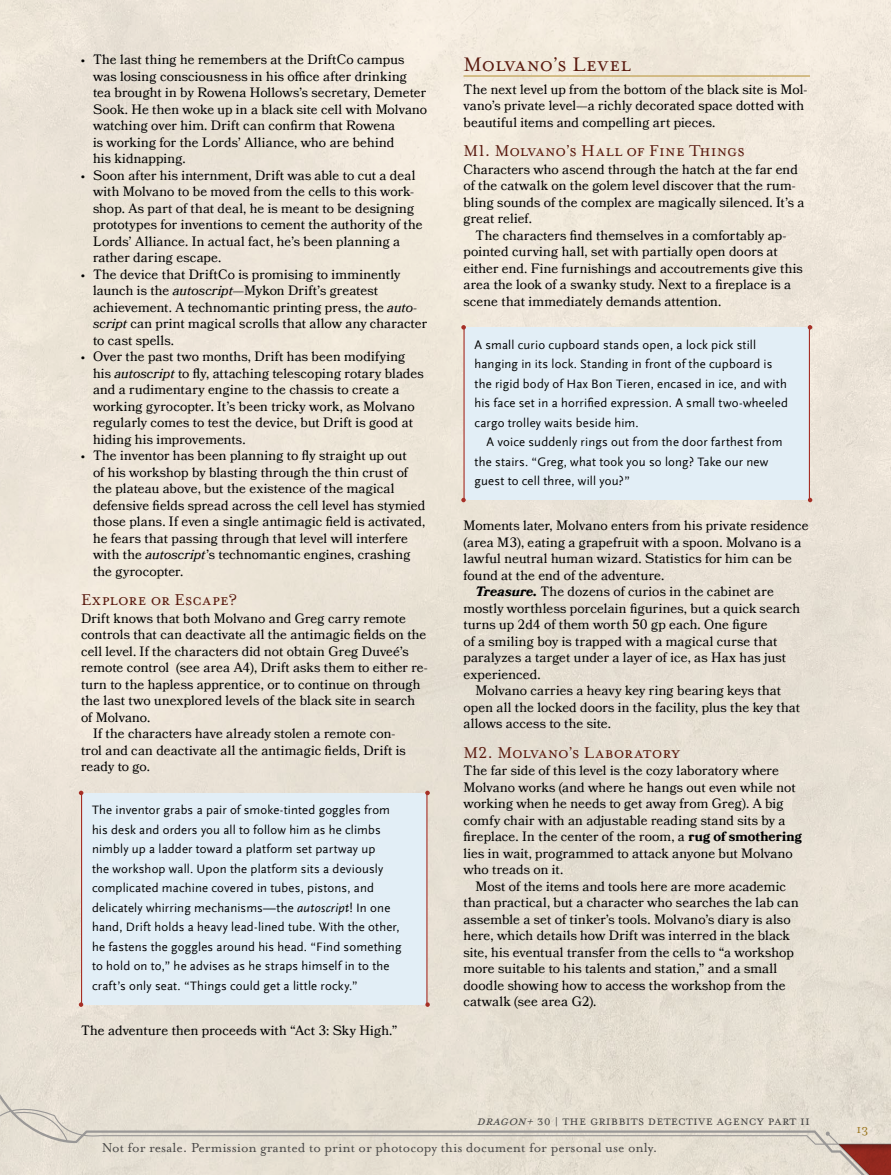
<style>
.page{position:relative;width:891px;height:1175px;background:#fff}
.page>*{position:absolute;margin:0;border:0;box-sizing:border-box;transform-origin:0 0}
.t1{font:22.5px "Mrs Eaves Small Caps";color:#58180d}
.t2{font:18px "Mrs Eaves Small Caps";letter-spacing:.01em;color:#58180d}
.t3{font:15px "Mrs Eaves Roman";color:#484746}
.t4{font:15px "Mrs Eaves All Small Caps";letter-spacing:.01em;color:#484746}
.t5{font:13.5px/16.5px "Bookmania";letter-spacing:.005em;color:#000}
.t6{font:13.5px "Mrs Eaves Roman";color:#9b751d}
.t7{font:12.75px/19.5px "Scala Sans Offc";letter-spacing:.015em;color:#000}
.s1{font-style:italic}
.s2{font-weight:700;font-style:italic}
.s3{font-weight:700}
</style>
<div class="page">
<div style="left:0;top:0;width:891px;height:1174px;background:#ebe3d7"></div>
<svg style="left:0;top:1094px;width:891px;height:80px"></svg>
<div style="left:825px;top:1134px;width:66px;height:40px;background:#000;opacity:.2"></div>
<div style="left:82px;top:793px;width:345px;height:212px;background:#e2eef6"></div>
<hr style="left:81px;top:793px;width:1px;height:212px;background:#a62f26">
<hr style="left:426px;top:793px;width:2px;height:212px;background:#a62f26">
<svg style="left:79px;top:790px;width:4px;height:5px"></svg>
<svg style="left:425px;top:790px;width:5px;height:5px"></svg>
<svg style="left:79px;top:1002px;width:4px;height:4px"></svg>
<svg style="left:425px;top:1002px;width:5px;height:4px"></svg>
<hr style="left:463px;top:75px;width:347px;height:2px;background:#c9ad6a">
<div style="left:464px;top:327px;width:345px;height:173px;background:#e2eef6"></div>
<hr style="left:463px;top:327px;width:2px;height:173px;background:#a62f26">
<hr style="left:809px;top:327px;width:1px;height:173px;background:#a62f26">
<svg style="left:461px;top:325px;width:5px;height:4px"></svg>
<svg style="left:808px;top:325px;width:4px;height:4px"></svg>
<svg style="left:461px;top:498px;width:5px;height:4px"></svg>
<svg style="left:808px;top:498px;width:4px;height:4px"></svg>
<p class="t5" style="left:93px;top:51px;width:336px;text-indent:-12px">• The last thing he remembers at the DriftCo campus was losing consciousness in his office after drinking tea brought in by Rowena Hollows’s secretary, Demeter Sook. He then woke up in a black site cell with Molvano watching over him. Drift can confirm that Rowena<br>is working for the Lords’ Alliance, who are behind<br>his kidnapping.</p>
<p class="t5" style="left:93px;top:167px;width:331px;text-indent:-12px">• Soon after his internment, Drift was able to cut a deal with Molvano to be moved from the cells to this work&shy;shop. As part of that deal, he is meant to be designing prototypes for inventions to cement the authority of the Lords’ Alliance. In actual fact, he’s been planning a rather daring escape.</p>
<p class="t5" style="left:93px;top:266px;width:336px;text-indent:-12px">• The device that DriftCo is promising to imminently launch is the <span class="s1">autoscript</span>—Mykon Drift’s greatest achievement. A technomantic printing press, the <span class="s1">auto&shy;script</span> can print magical scrolls that allow any character to cast spells.</p>
<p class="t5" style="left:93px;top:348px;width:332px;text-indent:-12px">• Over the past two months, Drift has been modifying his <span class="s1">autoscript</span> to fly, attaching telescoping rotary blades and a rudimentary engine to the chassis to create a working gyrocopter. It’s been tricky work, as Molvano regularly comes to test the device, but Drift is good at hiding his improvements.</p>
<p class="t5" style="left:93px;top:447px;width:334px;text-indent:-12px">• The inventor has been planning to fly straight up out<br>of his workshop by blasting through the thin crust of the plateau above, but the existence of the magical defensive fields spread across the cell level has stymied those plans. If even a single antimagic field is activated, he fears that passing through that level will interfere with the <span class="s1">autoscript</span>’s technomantic engines, crashing the gyrocopter.</p>
<h2 class="t2" style="left:81px;top:590px;width:158px">Explore or Escape?</h2>
<p class="t5" style="left:81px;top:610px;width:326px">Drift knows that both Molvano and Greg carry remote</p>
<p class="t5" style="left:81px;top:626px;width:347px">controls that can deactivate all the antimagic fields on the</p>
<p class="t5" style="left:81px;top:643px;width:329px">cell level. If the characters did not obtain Greg Duveé’s</p>
<p class="t5" style="left:81px;top:659px;width:348px">remote control (see area A4), Drift asks them to either re-</p>
<p class="t5" style="left:81px;top:676px;width:341px">turn to the hapless apprentice, or to continue on through</p>
<p class="t5" style="left:81px;top:692px;width:336px">the last two unexplored levels of the black site in search</p>
<p class="t5" style="left:81px;top:709px;width:71px">of Molvano.</p>
<p class="t5" style="left:93px;top:725px;width:304px">If the characters have already stolen a remote con-</p>
<p class="t5" style="left:81px;top:742px;width:326px">trol and can deactivate all the antimagic fields, Drift is</p>
<p class="t5" style="left:81px;top:758px;width:71px">ready to go.</p>
<p class="t7" style="left:92px;top:800px;width:311px">The inventor grabs a pair of smoke-tinted goggles from his desk and orders you all to follow him as he climbs nimbly up a ladder toward a platform set partway up<br>the workshop wall. Upon the platform sits a deviously complicated machine covered in tubes, pistons, and delicately whirring mechanisms—the <span class="s1">autoscript</span>! In one hand, Drift holds a heavy lead-lined tube. With the other, he fastens the goggles around his head. “Find something to hold on to,” he advises as he straps himself in to the craft’s only seat. “Things could get a little rocky.”</p>
<p class="t5" style="left:81px;top:1022px;width:318px">The adventure then proceeds with “Act 3: Sky High.”</p>
<h1 class="t1" style="left:463px;top:52px;width:168px">Molvano’s Level</h1>
<p class="t5" style="left:463px;top:81px;width:345px">The next level up from the bottom of the black site is Mol&shy;vano’s private level—a richly decorated space dotted with beautiful items and compelling art pieces.</p>
<h2 class="t2" style="left:463px;top:141px;width:283px">M1. Molvano’s Hall of Fine Things</h2>
<p class="t5" style="left:463px;top:161px;width:342px">Characters who ascend through the hatch at the far end of the catwalk on the golem level discover that the rum&shy;bling sounds of the complex are magically silenced. It’s a great relief.</p>
<p class="t5" style="left:463px;top:227px;width:341px;text-indent:12px">The characters find themselves in a comfortably ap&shy;pointed curving hall, set with partially open doors at either end. Fine furnishings and accoutrements give this area the look of a swanky study. Next to a fireplace is a scene that immediately demands attention.</p>
<p class="t7" style="left:475px;top:335px;width:315px">A small curio cupboard stands open, a lock pick still hanging in its lock. Standing in front of the cupboard is the rigid body of Hax Bon Tieren, encased in ice, and with his face set in a horrified expression. A small two-wheeled cargo trolley waits beside him.</p>
<p class="t7" style="left:475px;top:433px;width:310px;text-indent:12px">A voice suddenly rings out from the door farthest from the stairs. “Greg, what took you so long? Take our new guest to cell three, will you?”</p>
<p class="t5" style="left:463px;top:517px;width:347px">Moments later, Molvano enters from his private residence</p>
<p class="t5" style="left:463px;top:534px;width:339px">(area M3), eating a grapefruit with a spoon. Molvano is a</p>
<p class="t5" style="left:463px;top:550px;width:330px">lawful neutral human wizard. Statistics for him can be</p>
<p class="t5" style="left:463px;top:567px;width:203px">found at the end of the adventure.</p>
<p class="t5" style="left:475px;top:583px;width:300px"><span class="s2">Treasure.</span> The dozens of curios in the cabinet are</p>
<p class="t5" style="left:463px;top:600px;width:338px">mostly worthless porcelain figurines, but a quick search</p>
<p class="t5" style="left:463px;top:616px;width:306px">turns up 2d4 of them worth 50 gp each. One figure</p>
<p class="t5" style="left:463px;top:633px;width:315px">of a smiling boy is trapped with a magical curse that</p>
<p class="t5" style="left:463px;top:649px;width:324px">paralyzes a target under a layer of ice, as Hax has just</p>
<p class="t5" style="left:463px;top:666px;width:79px">experienced.</p>
<p class="t5" style="left:475px;top:682px;width:307px">Molvano carries a heavy key ring bearing keys that</p>
<p class="t5" style="left:463px;top:699px;width:338px">open all the locked doors in the facility, plus the key that</p>
<p class="t5" style="left:463px;top:715px;width:149px">allows access to the site.</p>
<h2 class="t2" style="left:463px;top:742px;width:218px">M2. Molvano’s Laboratory</h2>
<p class="t5" style="left:463px;top:762px;width:340px">The far side of this level is the cozy laboratory where Molvano works (and where he hangs out even while not working when he needs to get away from Greg). A big comfy chair with an adjustable reading stand sits by a fireplace. In the center of the room, a <span class="s3">rug of smothering </span>lies in wait, programmed to attack anyone but Molvano who treads on it.</p>
<p class="t5" style="left:463px;top:878px;width:337px;text-indent:12px">Most of the items and tools here are more academic than practical, but a character who searches the lab can assemble a set of tinker’s tools. Molvano’s diary is also here, which details how Drift was interred in the black site, his eventual transfer from the cells to “a workshop more suitable to his talents and station,” and a small doodle showing how to access the workshop from the catwalk (see area G2).</p>
<p class="t4" style="left:477px;top:1115px;width:335px"><span class="s1">Dragon+</span> 30 | The Gribbits Detective Agency Part II</p>
<p class="t3" style="left:102px;top:1139px;width:557px">Not for resale. Permission granted to print or photocopy this document for personal use only.</p>
<p class="t6" style="left:856px;top:1121px;width:13px">13</p>
</div>
